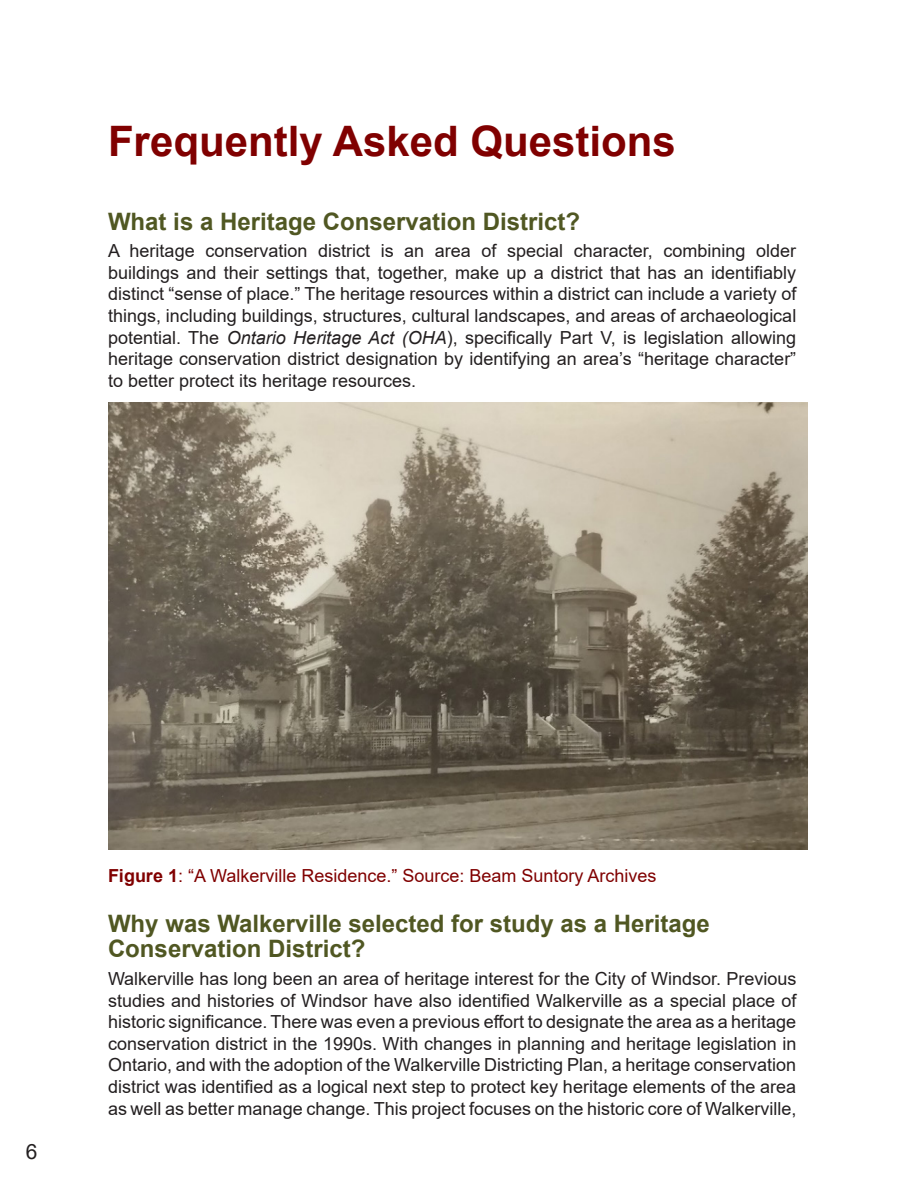
<style>
.page{position:relative;width:918px;height:1188px;background:#fff}
.page>*{position:absolute;margin:0;border:0;box-sizing:border-box;transform-origin:0 0}
.Heading_1{font:700 42px "Arial";color:#800000}
.Heading_2{font:700 24px/26px "Arial";color:#505722}
.t1{font:21px "Arial";color:#231f20}
.No_Spacing{font:18px/21.6px "Arial";color:#231f20;text-align:justify}
.No_Spacing-2{font:18px "Arial";color:#800000}
.s1{font-style:italic}
.s2{font-weight:700}
</style>
<div class="page">
<img style="left:108px;top:402px;width:699px;height:447px">
<p class="Heading_1" style="left:108px;top:111px;width:569px">Frequently Asked Questions</p>
<p class="Heading_2" style="left:108px;top:208px;width:474px">What is a Heritage Conservation District?</p>
<p class="No_Spacing" style="left:108px;top:240px;width:690px">A heritage conservation district is an area of special character, combining older buildings and their settings that, together, make up a district that has an identifiably distinct “sense of place.” The heritage resources within a district can include a variety of things, including buildings, structures, cultural landscapes, and areas of archaeological potential. The <span class="s1">Ontario Heritage Act (OHA</span>), specifically Part V, is legislation allowing heritage conservation district designation by identifying an area’s “heritage character” to better protect its heritage resources.</p>
<p class="t1" style="left:26px;top:1137px;width:13px">6</p>
<p class="No_Spacing-2" style="left:108px;top:863px;width:550px"><span class="s2">Figure 1</span>: “A Walkerville Residence.” Source: Beam Suntory Archives</p>
<p class="Heading_2" style="left:108px;top:910px;width:604px">Why was Walkerville selected for study as a Heritage<br>Conservation District?</p>
<p class="No_Spacing" style="left:108px;top:968px;width:690px">Walkerville has long been an area of heritage interest for the City of Windsor. Previous studies and histories of Windsor have also identified Walkerville as a special place of historic significance. There was even a previous effort to designate the area as a heritage conservation district in the 1990s. With changes in planning and heritage legislation in Ontario, and with the adoption of the Walkerville Districting Plan, a heritage conservation district was identified as a logical next step to protect key heritage elements of the area as well as better manage change. This project focuses on the historic core of Walkerville,</p>
</div>
